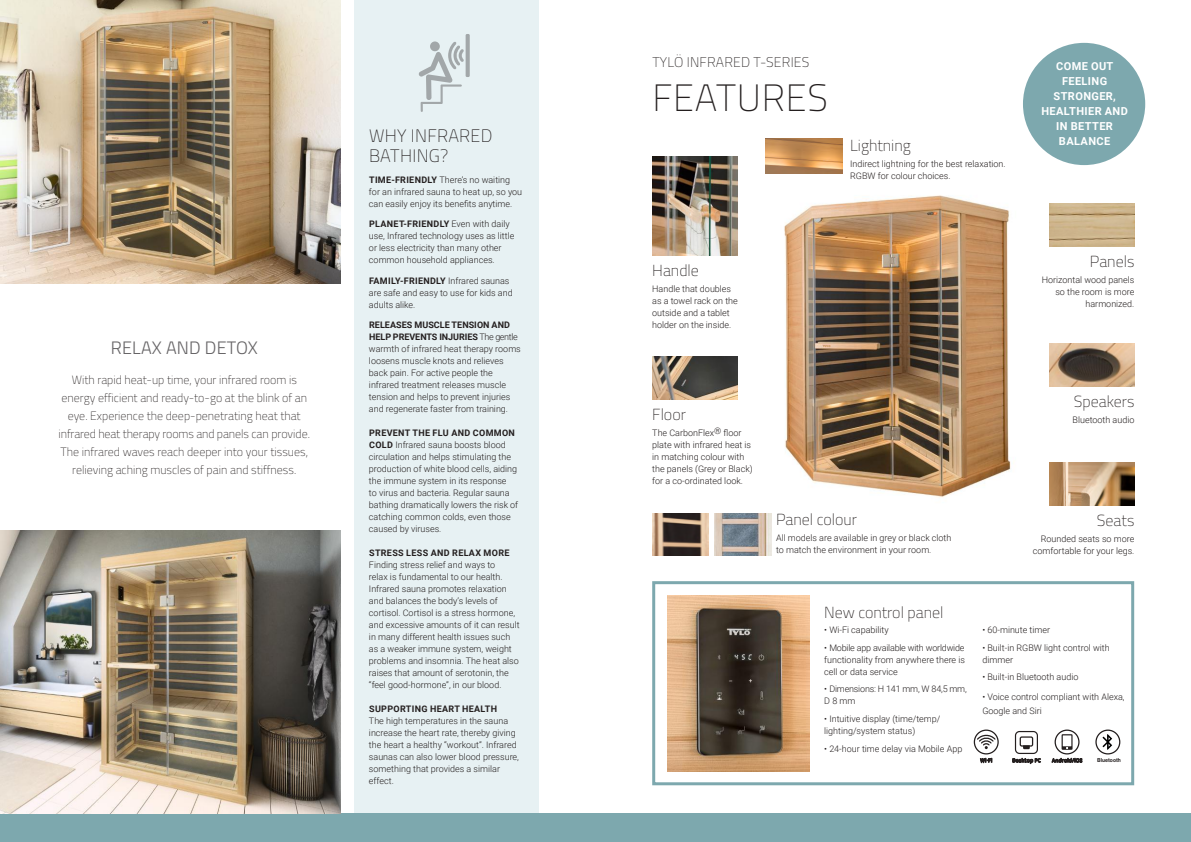
<style>
.page{position:relative;width:1191px;height:842px;background:#fff}
.page>*{position:absolute;margin:0;border:0;box-sizing:border-box;transform-origin:0 0}
.t1{font:100 38px "Titillium";letter-spacing:.02em;color:#241f1f}
.t2{font:100 18px/20px "Titillium";letter-spacing:.015em;color:#241f1f}
.t3{font:300 18px "Titillium";letter-spacing:.01em;color:#656365}
.t4{font:100 16px "Titillium";color:#241f1f}
.t5{font:100 14px "Titillium";letter-spacing:.015em;color:#241f1f}
.t6{font:100 12px/18px "Titillium";color:#241f1f;text-align:center}
.t7{font:700 11px/15px "Roboto";letter-spacing:.035em;color:#fff;text-align:center}
.t8{font:300 9px/12px "Roboto";color:#241f1f}
.t9{font:700 9px "Roboto";letter-spacing:.035em;color:#241f1f}
.t10{font:300 9px/12px "Roboto";letter-spacing:-.02em;color:#241f1f}
.t11{font:700 5.5px "Helvetica Rounded";color:#241f1f;scale:.9 1}
.s1{font-weight:700}
</style>
<div class="page">
<div style="left:354px;top:0;width:185px;height:842px;background:#e7f1f3"></div>
<img style="left:724px;top:173px;width:333px;height:383px">
<div style="left:652px;top:581px;width:482px;height:204px;border:3px solid #7da8ae"></div>
<div style="left:1020px;top:40px;width:127px;height:128px;background:#7da8ae;border-radius:50%"></div>
<div style="left:1018px;top:38px;width:132px;height:132px;border:5px solid #fff;border-radius:50%"></div>
<img style="left:1049px;top:204px;width:85px;height:42px">
<img style="left:1049px;top:344px;width:85px;height:42px">
<img style="left:1049px;top:462px;width:85px;height:43px">
<img style="left:652px;top:356px;width:85px;height:43px">
<img style="left:714px;top:513px;width:57px;height:43px">
<img style="left:652px;top:513px;width:57px;height:43px">
<img style="left:652px;top:156px;width:85px;height:99px">
<img style="left:765px;top:139px;width:77px;height:34px">
<div style="left:0;top:814px;width:1191px;height:28px;background:#7da8ae"></div>
<svg style="left:980px;top:757px;width:12px;height:6px"></svg>
<svg style="left:975px;top:734px;width:21px;height:15px"></svg>
<div style="left:973px;top:729px;width:25px;height:25px;border:1px solid #241f1f;border-radius:50%"></div>
<svg style="left:1012px;top:758px;width:28px;height:6px"></svg>
<svg style="left:1023px;top:747px;width:7px;height:3px"></svg>
<div style="left:1019px;top:736px;width:14px;height:11px;border:1px solid #241f1f;border-radius:2px"></div>
<div style="left:1015px;top:731px;width:23px;height:23px;border:1px solid #241f1f;border-radius:4px"></div>
<svg style="left:1051px;top:758px;width:31px;height:5px"></svg>
<div style="left:1054px;top:729px;width:25px;height:25px;border:1px solid #241f1f;border-radius:50%"></div>
<div style="left:1062px;top:735px;width:9px;height:14px;background:#676464"></div>
<div style="left:1061px;top:734px;width:11px;height:16px;border:2px solid #241f1f"></div>
<div style="left:1062px;top:735px;width:9px;height:11px;background:#fff"></div>
<div style="left:465px;top:34px;width:5px;height:43px;background:#a2a7a9"></div>
<svg style="left:419px;top:41px;width:45px;height:71px"></svg>
<div style="left:1095px;top:729px;width:25px;height:25px;border:1px solid #241f1f;border-radius:50%"></div>
<svg style="left:1102px;top:734px;width:10px;height:16px"></svg>
<img style="left:668px;top:595px;width:141px;height:176px">
<img style="left:0;top:0;width:340px;height:283px">
<img style="left:0;top:530px;width:340px;height:284px">
<h2 class="t3" style="left:111px;top:334px;width:148px">RELAX AND DETOX</h2>
<p class="t6" style="left:59px;top:370px;width:253px">With rapid heat-up time, your infrared room is energy efficient and ready-to-go at the blink of an eye. Experience the deep-penetrating heat that infrared heat therapy rooms and panels can provide.<br>The infrared waves reach deeper into your tissues, relieving aching muscles of pain and stiffness.</p>
<h2 class="t2" style="left:369px;top:125px;width:125px">WHY INFRARED<br>BATHING?</h2>
<p class="t8" style="left:369px;top:173px;width:155px"><span class="s1">TIME-FRIENDLY</span> There’s no waiting for an infrared sauna to heat up, so you can easily enjoy its benefits anytime.</p>
<p class="t8" style="left:369px;top:217px;width:147px"><span class="s1">PLANET-FRIENDLY</span> Even with daily use, Infrared technology uses as little or less electricity than many other common household appliances.</p>
<p class="t8" style="left:369px;top:274px;width:145px"><span class="s1">FAMILY-FRIENDLY</span> Infrared saunas are safe and easy to use for kids and adults alike.</p>
<p class="t8" style="left:369px;top:318px;width:153px"><span class="s1">RELEASES MUSCLE TENSION AND HELP PREVENTS INJURIES</span> The gentle warmth of infrared heat therapy rooms loosens muscle knots and relieves back pain. For active people the infrared treatment releases muscle tension and helps to prevent injuries and regenerate faster from training.</p>
<p class="t8" style="left:369px;top:426px;width:151px"><span class="s1">PREVENT THE FLU AND COMMON COLD</span> Infrared sauna boosts blood circulation and helps stimulating the production of white blood cells, aiding the immune system in its response<br>to virus and bacteria. Regular sauna bathing dramatically lowers the risk of catching common colds, even those caused by viruses.</p>
<p class="t9" style="left:369px;top:546px;width:142px">STRESS LESS AND RELAX MORE</p>
<p class="t8" style="left:369px;top:558px;width:152px">Finding stress relief and ways to<br>relax is fundamental to our health.<br>Infrared sauna promotes relaxation and balances the body’s levels of cortisol. Cortisol is a stress hormone, and excessive amounts of it can result in many different health issues such as a weaker immune system, weight problems and insomnia. The heat also raises that amount of serotonin, the “feel good-hormone”, in our blood.</p>
<p class="t9" style="left:369px;top:702px;width:129px">SUPPORTING HEART HEALTH</p>
<p class="t8" style="left:369px;top:714px;width:151px">The high temperatures in the sauna increase the heart rate, thereby giving the heart a healthy “workout”. Infrared saunas can also lower blood pressure, something that provides a similar effect.</p>
<h3 class="t5" style="left:652px;top:52px;width:158px">TYLÖ INFRARED T-SERIES</h3>
<h1 class="t1" style="left:652px;top:70px;width:177px">FEATURES</h1>
<h3 class="t4" style="left:850px;top:134px;width:62px">Lightning</h3>
<p class="t8" style="left:850px;top:158px;width:157px">Indirect lightning for the best relaxation.<br>RGBW for colour choices.</p>
<p class="t7" style="left:1041px;top:59px;width:88px">COME OUT<br>FEELING<br>STRONGER,<br>HEALTHIER AND<br>IN BETTER<br>BALANCE</p>
<h3 class="t4" style="left:652px;top:259px;width:48px">Handle</h3>
<p class="t8" style="left:652px;top:282px;width:87px">Handle that doubles as a towel rack on the outside and a tablet holder on the inside.</p>
<h3 class="t4" style="left:652px;top:402px;width:35px">Floor</h3>
<p class="t8" style="left:652px;top:426px;width:102px">The CarbonFlex® floor plate with infrared heat is in matching colour with the panels (Grey or Black) for a co-ordinated look.</p>
<h3 class="t4" style="left:776px;top:508px;width:82px">Panel colour</h3>
<p class="t8" style="left:776px;top:532px;width:177px">All models are available in grey or black cloth to match the environment in your room.</p>
<h3 class="t4" style="left:824px;top:600px;width:121px">New control panel</h3>
<h3 class="t4" style="left:1090px;top:250px;width:46px">Panels</h3>
<p class="t8" style="left:1041px;top:273px;width:94px;text-align:right">Horizontal wood panels so the room is more harmonized.</p>
<h3 class="t4" style="left:1073px;top:390px;width:62px">Speakers</h3>
<p class="t8" style="left:1072px;top:414px;width:63px">Bluetooth audio</p>
<h3 class="t4" style="left:1097px;top:508px;width:39px">Seats</h3>
<p class="t8" style="left:1033px;top:532px;width:103px;text-align:right">Rounded seats so more comfortable for your legs.</p>
<p class="t8" style="left:824px;top:623px;width:66px">• Wi-Fi capability</p>
<p class="t8" style="left:824px;top:641px;width:142px;text-align:justify">• Mobile app available with worldwide functionality from anywhere there is cell or data service</p>
<p class="t10" style="left:824px;top:683px;width:144px">• Dimensions: H 141 mm, W 84,5 mm,<br>D 8 mm</p>
<p class="t8" style="left:824px;top:712px;width:118px">• Intuitive display (time/temp/ lighting/system status)</p>
<p class="t8" style="left:824px;top:742px;width:140px">• 24-hour time delay via Mobile App</p>
<p class="t8" style="left:982px;top:623px;width:69px">• 60-minute timer</p>
<p class="t8" style="left:982px;top:641px;width:129px">• Built-in RGBW light control with dimmer</p>
<p class="t8" style="left:982px;top:671px;width:98px">• Built-in Bluetooth audio</p>
<p class="t8" style="left:982px;top:689px;width:144px;line-height:14px">• Voice control compliant with Alexa,<br>Google and Siri</p>
<p class="t11" style="left:1097px;top:757px;width:28px">Bluetooth</p>
</div>
